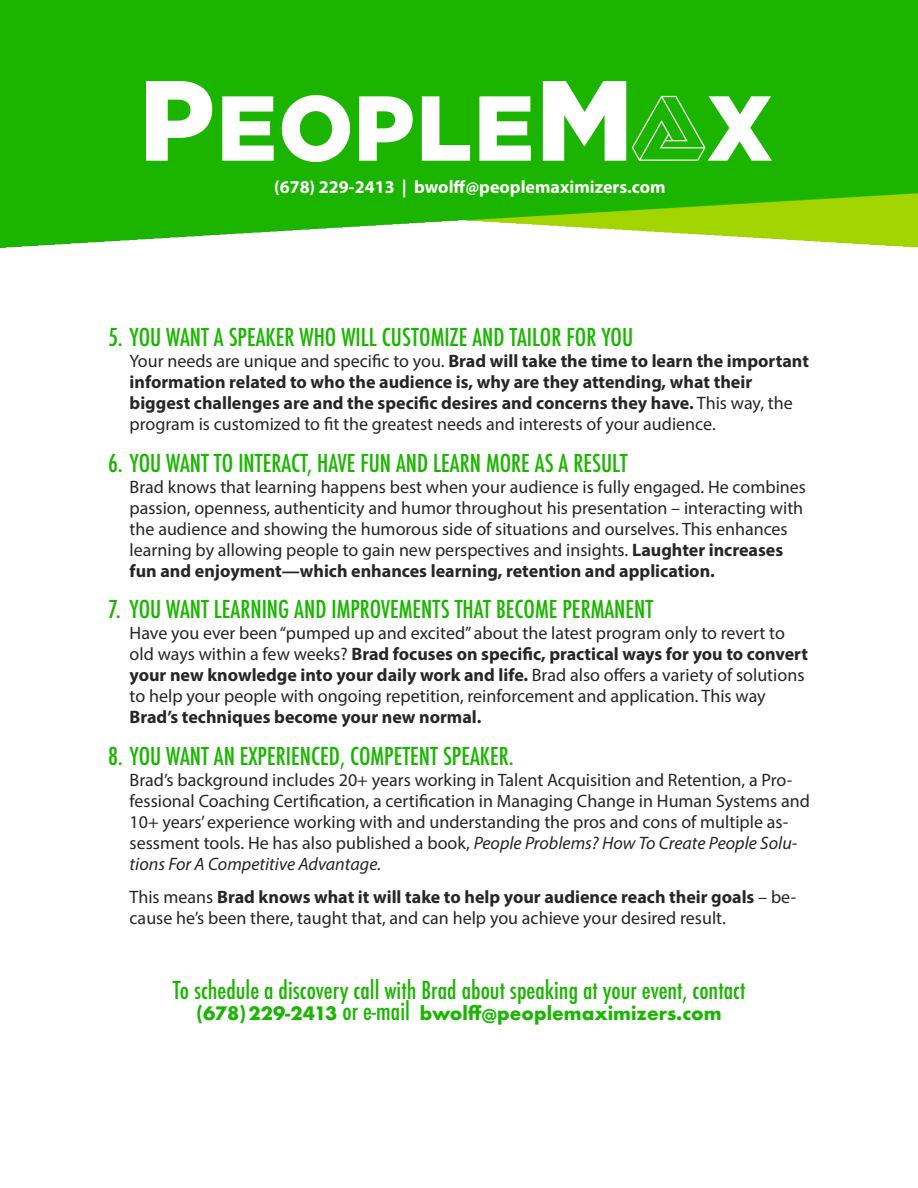
<style>
.page{position:relative;width:918px;height:1188px;background:#fff}
.page>*{position:absolute;margin:0;border:0;box-sizing:border-box;transform-origin:0 0}
.t1{font:500 condensed 24px "Futura";color:#1ab500}
.t2{font:18px/21px "Myriad Pro";color:#272526}
.t3{font:700 18px/21px "Myriad Pro";color:#272526}
.t4{font:700 18px "Futura";color:#1ab500}
.t5{font:700 18px "Myriad Pro";color:#fff}
.s1{font-weight:400}
.s2{font-weight:700}
.s3{font-style:italic}
.s4{font-weight:500;font-stretch:condensed;font-size:24px}
</style>
<div class="page">
<img style="left:0;top:0;width:918px;height:248px">
<img style="left:146px;top:82px;width:626px;height:79px">
<p class="t5" style="left:274px;top:180px;width:393px">(678) 229-2413 | bwolff@peoplemaximizers.com</p>
<h1 class="t1" style="left:108px;top:324px;width:527px">5. YOU WANT A SPEAKER WHO WILL CUSTOMIZE AND TAILOR FOR YOU</h1>
<p class="t3" style="left:130px;top:352px;width:681px"><span class="s1">Your needs are unique and specific to you.</span> Brad will take the time to learn the important information related to who the audience is, why are they attending, what their biggest challenges are and the specific desires and concerns they have. <span class="s1">This way, the program is customized to fit the greatest needs and interests of your audience.</span></p>
<h1 class="t1" style="left:108px;top:449px;width:521px">6. YOU WANT TO INTERACT, HAVE FUN AND LEARN MORE AS A RESULT</h1>
<p class="t2" style="left:130px;top:478px;width:678px">Brad knows that learning happens best when your audience is fully engaged. He combines passion, openness, authenticity and humor throughout his presentation – interacting with the audience and showing the humorous side of situations and ourselves. This enhances learning by allowing people to gain new perspectives and insights. <span class="s2">Laughter increases fun and enjoyment—which enhances learning, retention and application.</span></p>
<h1 class="t1" style="left:108px;top:596px;width:547px">7. YOU WANT LEARNING AND IMPROVEMENTS THAT BECOME PERMANENT</h1>
<p class="t2" style="left:130px;top:624px;width:680px">Have you ever been “pumped up and excited” about the latest program only to revert to old ways within a few weeks? <span class="s2">Brad focuses on specific, practical ways for you to convert your new knowledge into your daily work and life.</span> Brad also offers a variety of solutions to help your people with ongoing repetition, reinforcement and application. This way</p>
<p class="t3" style="left:130px;top:708px;width:353px">Brad’s techniques become your new normal.</p>
<h1 class="t1" style="left:108px;top:743px;width:407px">8. YOU WANT AN EXPERIENCED, COMPETENT SPEAKER.</h1>
<p class="t2" style="left:130px;top:771px;width:682px">Brad’s background includes 20+ years working in Talent Acquisition and Retention, a Pro&shy;fessional Coaching Certification, a certification in Managing Change in Human Systems and 10+ years’ experience working with and understanding the pros and cons of multiple as&shy;sessment tools. He has also published a book, <span class="s3">People Problems? How To Create People Solu&shy;tions For A Competitive Advantage.</span></p>
<p class="t2" style="left:130px;top:888px;width:668px">This means <span class="s2">Brad knows what it will take to help your audience reach their goals</span> – be&shy;cause he’s been there, taught that, and can help you achieve your desired result.</p>
<h1 class="t1" style="left:173px;top:976px;width:574px">To schedule a discovery call with Brad about speaking at your event, contact</h1>
<p class="t4" style="left:196px;top:1000px;width:527px">(678)229-2413 <span class="s4">or e-mail</span> bwolff@peoplemaximizers.com</p>
</div>
